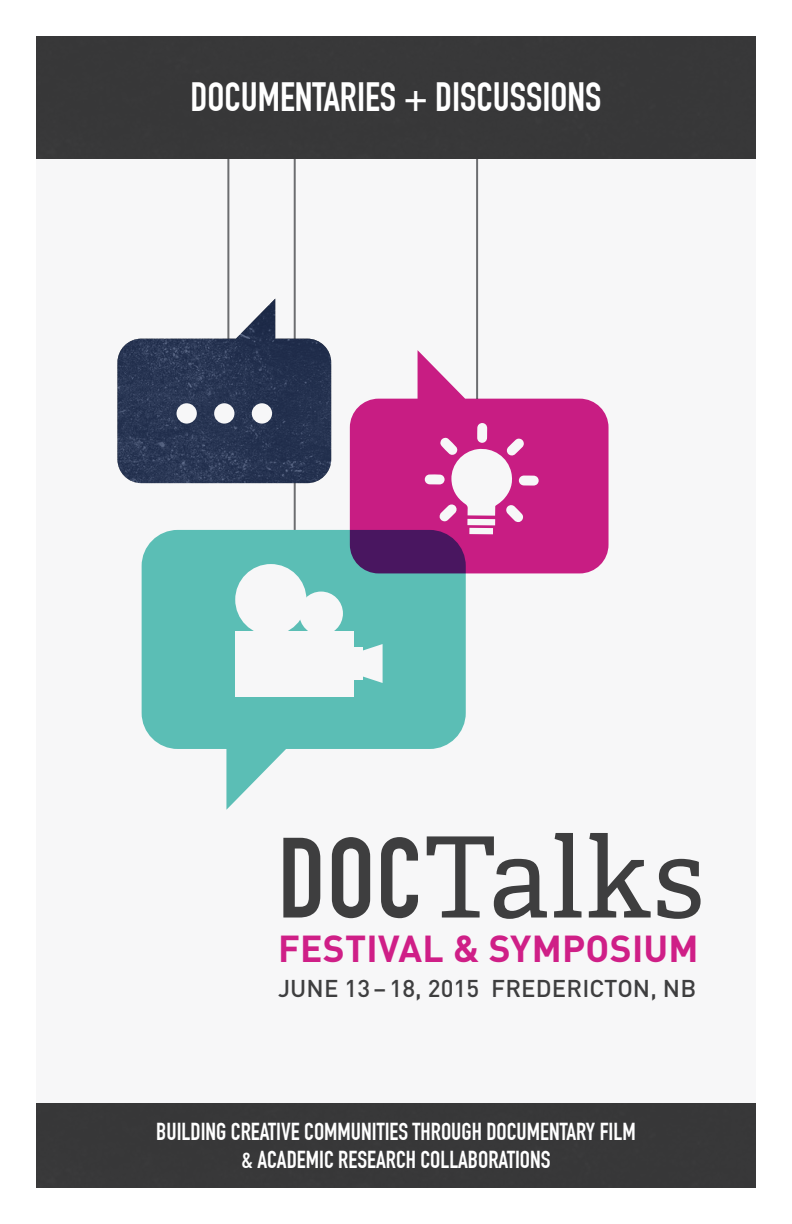
<style>
.page{position:relative;width:792px;height:1224px;background:#fff}
.page>*{position:absolute;margin:0;border:0;box-sizing:border-box;transform-origin:0 0}
.t1{font:112px "Adelle";letter-spacing:.015em;color:#3e3e3f}
.t2{font:700 40px "DIN Condensed";color:#fff}
.t3{font:37px "DIN Bold Alternate";letter-spacing:.005em;color:#cf1f87}
.t4{font:700 24px/28px "DIN Condensed";color:#fff;text-align:center}
.t5{font:500 24px "DIN";letter-spacing:.005em;color:#3e3e3f}
.s1{font-family:"DIN Condensed";font-weight:700}
</style>
<div class="page">
<div style="left:36px;top:36px;width:720px;height:1152px;background:#f7f7f8"></div>
<hr style="left:294px;top:62px;width:2px;height:288px;background:#6c6d70">
<hr style="left:227px;top:62px;width:2px;height:281px;background:#6c6d70">
<hr style="left:476px;top:62px;width:2px;height:337px;background:#6c6d70">
<hr style="left:294px;top:476px;width:2px;height:54px;background:#6c6d70">
<svg style="left:117px;top:299px;width:214px;height:184px;fill:#293654"></svg>
<svg style="left:350px;top:350px;width:259px;height:223px;fill:#c81d83"></svg>
<svg style="left:142px;top:530px;width:324px;height:280px;fill:#5bbeb5"></svg>
<div style="left:235px;top:631px;width:119px;height:65px;background:#f7f7f8"></div>
<div style="left:353px;top:647px;width:10px;height:33px;background:#f7f7f8"></div>
<svg style="left:362px;top:644px;width:21px;height:39px"></svg>
<div style="left:299px;top:592px;width:44px;height:43px;background:#f7f7f8;border-radius:50%"></div>
<div style="left:235px;top:564px;width:71px;height:71px;background:#f7f7f8;border-radius:50%"></div>
<div style="left:467px;top:519px;width:28px;height:6px;background:#f7f7f8"></div>
<div style="left:469px;top:528px;width:24px;height:6px;background:#f7f7f8"></div>
<svg style="left:425px;top:423px;width:114px;height:99px"></svg>
<div style="left:177px;top:403px;width:20px;height:21px;background:#f7f7f8;border-radius:50%"></div>
<div style="left:214px;top:403px;width:20px;height:21px;background:#f7f7f8;border-radius:50%"></div>
<div style="left:252px;top:403px;width:20px;height:21px;background:#f7f7f8;border-radius:50%"></div>
<div style="left:36px;top:36px;width:720px;height:123px;background:#383839"></div>
<div style="left:36px;top:1103px;width:720px;height:85px;background:#383839"></div>
<p class="t2" style="left:190px;top:73px;width:413px">DOCUMENTARIES + DISCUSSIONS</p>
<p class="t1" style="left:278px;top:809px;width:428px"><span class="s1">DOC</span>Talks</p>
<p class="t3" style="left:278px;top:924px;width:422px">FESTIVAL &amp; SYMPOSIUM</p>
<p class="t5" style="left:278px;top:973px;width:420px">JUNE 13 – 18, 2015 FREDERICTON, NB</p>
<p class="t4" style="left:156px;top:1117px;width:481px">BUILDING CREATIVE COMMUNITIES THROUGH DOCUMENTARY FILM &amp; ACADEMIC RESEARCH COLLABORATIONS</p>
</div>
